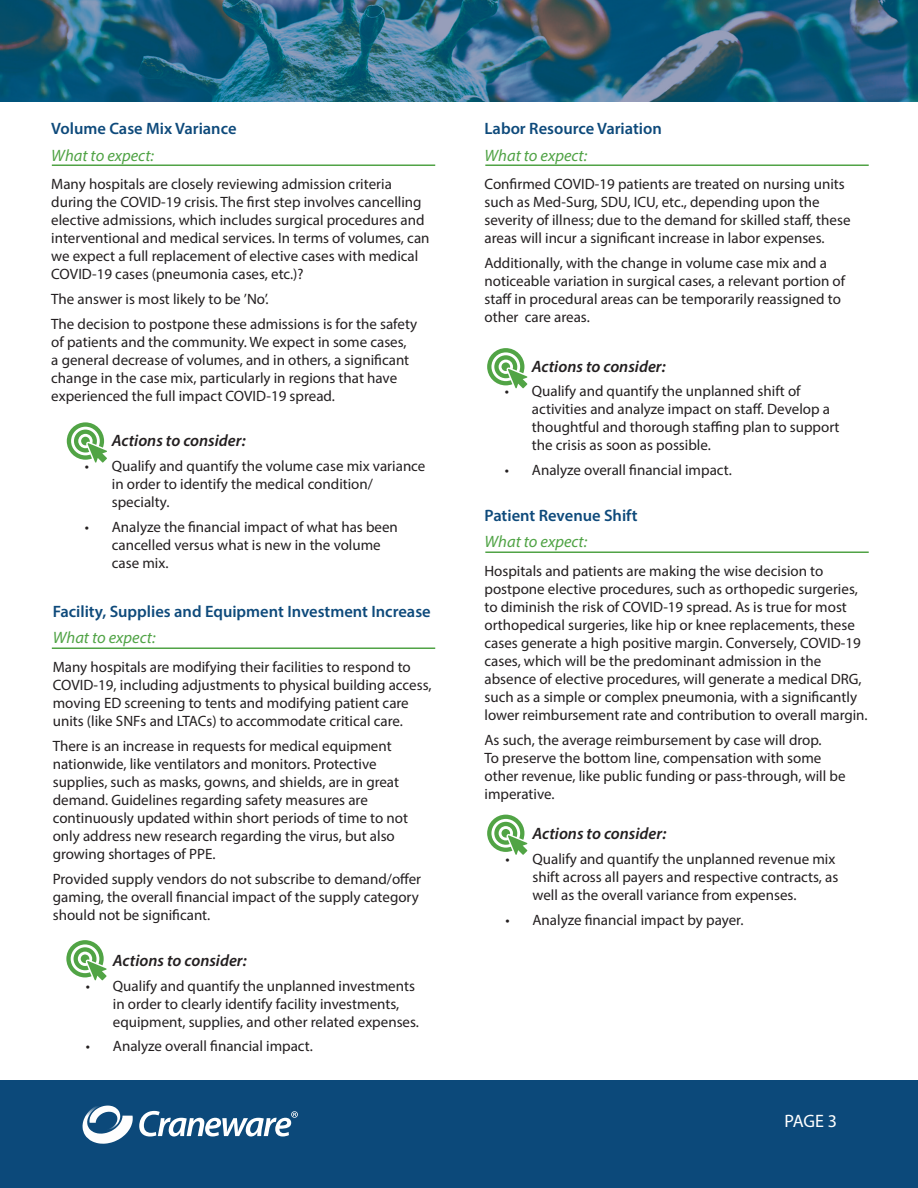
<style>
.page{position:relative;width:918px;height:1188px;background:#fff}
.page>*{position:absolute;margin:0;border:0;box-sizing:border-box;transform-origin:0 0}
.t1{font:18px "Myriad Pro";color:#fff}
.t2{font:600 16.5px "Myriad Pro";color:#0e4a7b}
.t3{font:italic 600 16.5px "Myriad Pro";color:#231f20}
.t4{font:italic 16.5px "Myriad Pro";color:#50a345}
.t5{font:15px/18px "Myriad Pro";color:#231f20}
</style>
<div class="page">
<div style="left:0;top:1080px;width:918px;height:108px;background:#0c497a"></div>
<svg style="left:83px;top:1105px;width:50px;height:39px"></svg>
<svg style="left:139px;top:1111px;width:159px;height:25px"></svg>
<svg style="left:487px;top:815px;width:40px;height:40px"></svg>
<hr style="left:485px;top:551px;width:384px;height:2px;background:#50a345">
<svg style="left:487px;top:348px;width:40px;height:40px"></svg>
<hr style="left:485px;top:164px;width:384px;height:2px;background:#50a345">
<hr style="left:52px;top:647px;width:383px;height:2px;background:#50a345">
<svg style="left:66px;top:940px;width:41px;height:40px"></svg>
<svg style="left:67px;top:422px;width:40px;height:41px"></svg>
<hr style="left:52px;top:164px;width:383px;height:2px;background:#50a345">
<img style="left:0;top:0;width:918px;height:101px">
<p class="t2" style="left:51px;top:118px;width:187px">Volume Case Mix Variance</p>
<p class="t4" style="left:51px;top:145px;width:104px">What to expect:</p>
<p class="t5" style="left:51px;top:175px;width:380px">Many hospitals are closely reviewing admission criteria during the COVID-19 crisis. The first step involves cancelling elective admissions, which includes surgical procedures and interventional and medical services. In terms of volumes, can we expect a full replacement of elective cases with medical COVID-19 cases (pneumonia cases, etc.)?</p>
<p class="t5" style="left:51px;top:290px;width:219px">The answer is most likely to be ’No’.</p>
<p class="t5" style="left:51px;top:315px;width:367px">The decision to postpone these admissions is for the safety of patients and the community. We expect in some cases, a general decrease of volumes, and in others, a significant change in the case mix, particularly in regions that have experienced the full impact COVID-19 spread.</p>
<p class="t3" style="left:112px;top:430px;width:135px">Actions to consider:</p>
<p class="t5" style="left:112px;top:457px;width:315px;text-indent:-27px">• Qualify and quantify the volume case mix variance in order to identify the medical condition/ specialty.</p>
<p class="t5" style="left:112px;top:518px;width:288px;text-indent:-27px">• Analyze the financial impact of what has been cancelled versus what is new in the volume case mix.</p>
<p class="t2" style="left:53px;top:601px;width:379px">Facility, Supplies and Equipment Investment Increase</p>
<p class="t4" style="left:53px;top:628px;width:104px">What to expect:</p>
<p class="t5" style="left:53px;top:658px;width:380px">Many hospitals are modifying their facilities to respond to COVID-19, including adjustments to physical building access, moving ED screening to tents and modifying patient care units (like SNFs and LTACs) to accommodate critical care.</p>
<p class="t5" style="left:53px;top:737px;width:357px">There is an increase in requests for medical equipment nationwide, like ventilators and monitors. Protective supplies, such as masks, gowns, and shields, are in great demand. Guidelines regarding safety measures are continuously updated within short periods of time to not only address new research regarding the virus, but also growing shortages of PPE.</p>
<p class="t5" style="left:53px;top:869px;width:370px">Provided supply vendors do not subscribe to demand/offer gaming, the overall financial impact of the supply category should not be significant.</p>
<p class="t3" style="left:113px;top:950px;width:135px">Actions to consider:</p>
<p class="t5" style="left:113px;top:976px;width:308px;text-indent:-27px">• Qualify and quantify the unplanned investments in order to clearly identify facility investments, equipment, supplies, and other related expenses.</p>
<p class="t5" style="left:86px;top:1037px;width:228px">• Analyze overall financial impact.</p>
<p class="t2" style="left:484px;top:118px;width:179px">Labor Resource Variation</p>
<p class="t4" style="left:484px;top:145px;width:104px">What to expect:</p>
<p class="t5" style="left:484px;top:175px;width:368px">Confirmed COVID-19 patients are treated on nursing units such as Med-Surg, SDU, ICU, etc., depending upon the severity of illness; due to the demand for skilled staff, these areas will incur a significant increase in labor expenses.</p>
<p class="t5" style="left:484px;top:254px;width:362px">Additionally, with the change in volume case mix and a noticeable variation in surgical cases, a relevant portion of staff in procedural areas can be temporarily reassigned to other care areas.</p>
<p class="t3" style="left:532px;top:356px;width:135px">Actions to consider:</p>
<p class="t5" style="left:532px;top:382px;width:309px;text-indent:-27px">• Qualify and quantify the unplanned shift of activities and analyze impact on staff. Develop a thoughtful and thorough staffing plan to support the crisis as soon as possible.</p>
<p class="t5" style="left:505px;top:461px;width:228px">• Analyze overall financial impact.</p>
<p class="t2" style="left:484px;top:505px;width:155px">Patient Revenue Shift</p>
<p class="t4" style="left:484px;top:532px;width:104px">What to expect:</p>
<p class="t5" style="left:484px;top:562px;width:385px">Hospitals and patients are making the wise decision to postpone elective procedures, such as orthopedic surgeries, to diminish the risk of COVID-19 spread. As is true for most orthopedical surgeries, like hip or knee replacements, these cases generate a high positive margin. Conversely, COVID-19 cases, which will be the predominant admission in the absence of elective procedures, will generate a medical DRG, such as a simple or complex pneumonia, with a significantly lower reimbursement rate and contribution to overall margin.</p>
<p class="t5" style="left:484px;top:731px;width:363px">As such, the average reimbursement by case will drop.<br>To preserve the bottom line, compensation with some other revenue, like public funding or pass-through, will be imperative.</p>
<p class="t3" style="left:532px;top:823px;width:135px">Actions to consider:</p>
<p class="t5" style="left:532px;top:850px;width:307px;text-indent:-27px">• Qualify and quantify the unplanned revenue mix shift across all payers and respective contracts, as well as the overall variance from expenses.</p>
<p class="t5" style="left:505px;top:911px;width:240px">• Analyze financial impact by payer.</p>
<p class="t1" style="left:785px;top:1110px;width:54px">PAGE 3</p>
</div>
